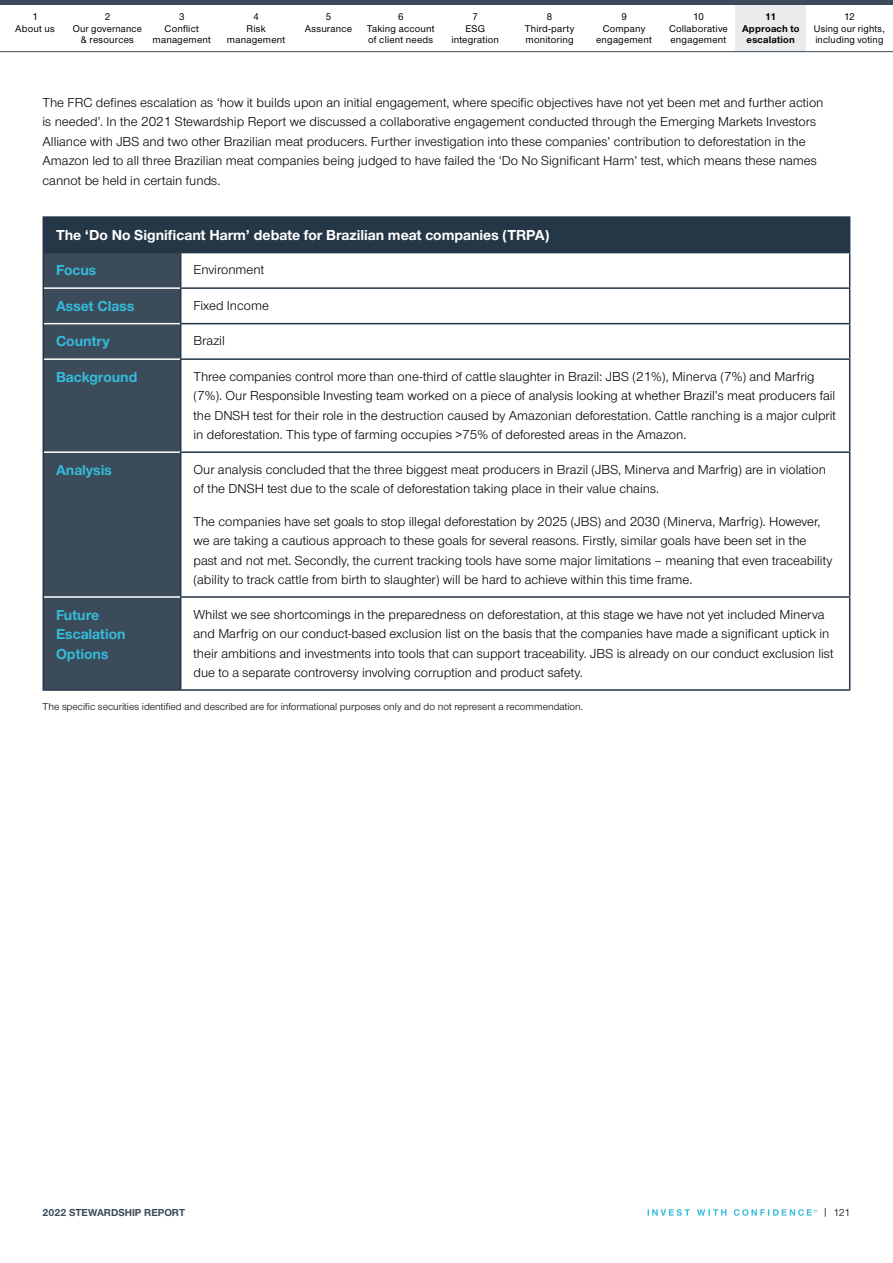
<style>
.page{position:relative;width:893px;height:1263px;background:#fff}
.page>*{position:absolute;margin:0;border:0;box-sizing:border-box;transform-origin:0 0}
.Case_study_sidebar_s{font:700 15px/19.5px "Nimbus Sans Novus";color:#34bbda}
.Case_study_small_hea{font:700 15px "Nimbus Sans Novus";color:#fff}
.Body{font:13.5px/19.5px "Nimbus Sans Novus";color:#000}
.Footnotes{font:10.5px "Nimbus Sans Novus";color:#000}
.t1{font:700 10.5px "Nimbus Sans Novus";color:#3b4b59}
.t2{font:500 10.2px/11.6px "Nimbus Sans Novus";letter-spacing:.02em;color:#000;text-align:center}
.t3{font:700 10.2px/11.6px "Nimbus Sans Novus";letter-spacing:.02em;color:#000;text-align:center}
</style>
<div class="page">
<svg style="left:648px;top:1209px;width:169px;height:7px"></svg>
<div style="left:736px;top:4px;width:70px;height:48px;background:#e9ebed"></div>
<hr style="left:0;top:51px;width:893px;height:1px;background:#3b4b59">
<hr style="left:0;top:0;width:893px;height:4px;background:#3b4b59">
<div style="left:43px;top:217px;width:807px;height:36px;background:#253746"></div>
<div style="left:44px;top:253px;width:136px;height:436px;background:#3b4b59"></div>
<hr style="left:43px;top:216px;width:138px;height:2px;background:#253746">
<hr style="left:181px;top:216px;width:669px;height:2px;background:#253746">
<hr style="left:43px;top:253px;width:1px;height:35px;background:#253746">
<hr style="left:180px;top:253px;width:1px;height:34px;background:#253746">
<hr style="left:849px;top:253px;width:1px;height:34px;background:#253746">
<hr style="left:43px;top:288px;width:1px;height:36px;background:#253746">
<hr style="left:180px;top:287px;width:670px;height:2px;background:#253746">
<hr style="left:180px;top:289px;width:1px;height:34px;background:#253746">
<hr style="left:849px;top:289px;width:1px;height:34px;background:#253746">
<hr style="left:43px;top:324px;width:1px;height:35px;background:#253746">
<hr style="left:180px;top:323px;width:670px;height:1px;background:#253746">
<hr style="left:180px;top:324px;width:1px;height:34px;background:#253746">
<hr style="left:849px;top:324px;width:1px;height:34px;background:#253746">
<hr style="left:43px;top:359px;width:1px;height:93px;background:#253746">
<hr style="left:180px;top:358px;width:670px;height:2px;background:#253746">
<hr style="left:180px;top:360px;width:1px;height:91px;background:#253746">
<hr style="left:849px;top:360px;width:1px;height:91px;background:#253746">
<hr style="left:43px;top:452px;width:1px;height:145px;background:#253746">
<hr style="left:180px;top:451px;width:670px;height:2px;background:#253746">
<hr style="left:180px;top:453px;width:1px;height:143px;background:#253746">
<hr style="left:849px;top:453px;width:1px;height:143px;background:#253746">
<hr style="left:43px;top:597px;width:1px;height:92px;background:#253746">
<hr style="left:180px;top:596px;width:670px;height:2px;background:#253746">
<hr style="left:180px;top:598px;width:1px;height:91px;background:#253746">
<hr style="left:849px;top:598px;width:1px;height:91px;background:#253746">
<hr style="left:43px;top:689px;width:138px;height:2px;background:#253746">
<hr style="left:181px;top:689px;width:669px;height:2px;background:#253746">
<hr style="left:44px;top:287px;width:136px;height:2px;background:#fff">
<hr style="left:44px;top:323px;width:136px;height:1px;background:#fff">
<hr style="left:44px;top:358px;width:136px;height:2px;background:#fff">
<hr style="left:44px;top:451px;width:136px;height:2px;background:#fff">
<hr style="left:44px;top:596px;width:136px;height:2px;background:#fff">
<p class="t2" style="left:15px;top:10px;width:41px">1<br>About us</p>
<p class="t2" style="left:73px;top:10px;width:71px">2<br>Our governance &amp; resources</p>
<p class="t2" style="left:153px;top:10px;width:60px">3<br>Conflict management</p>
<p class="t2" style="left:227px;top:10px;width:60px">4<br>Risk management</p>
<p class="t2" style="left:305px;top:10px;width:49px">5<br>Assurance</p>
<p class="t2" style="left:367px;top:10px;width:69px">6<br>Taking account of client needs</p>
<p class="t2" style="left:451px;top:10px;width:49px">7<br>ESG integration</p>
<p class="t2" style="left:525px;top:10px;width:51px">8<br>Third-party monitoring</p>
<p class="t2" style="left:596px;top:10px;width:57px">9<br>Company engagement</p>
<p class="t2" style="left:669px;top:10px;width:60px">10<br>Collaborative engagement</p>
<p class="t3" style="left:742px;top:10px;width:59px">11<br>Approach to escalation</p>
<p class="t2" style="left:814px;top:10px;width:72px">12<br>Using our rights, including voting</p>
<p class="Body" style="left:43px;top:92px;width:782px">The FRC defines escalation as ‘how it builds upon an initial engagement, where specific objectives have not yet been met and further action is needed’. In the 2021 Stewardship Report we discussed a collaborative engagement conducted through the Emerging Markets Investors Alliance with JBS and two other Brazilian meat producers. Further investigation into these companies’ contribution to deforestation in the Amazon led to all three Brazilian meat companies being judged to have failed the ‘Do No Significant Harm’ test, which means these names cannot be held in certain funds.</p>
<p class="Case_study_small_hea" style="left:56px;top:225px;width:495px">The ‘Do No Significant Harm’ debate for Brazilian meat companies (TRPA)</p>
<p class="Case_study_sidebar_s" style="left:56px;top:260px;width:42px">Focus</p>
<p class="Body" style="left:193px;top:260px;width:72px">Environment</p>
<p class="Case_study_sidebar_s" style="left:56px;top:295px;width:80px">Asset Class</p>
<p class="Body" style="left:193px;top:295px;width:77px">Fixed Income</p>
<p class="Case_study_sidebar_s" style="left:56px;top:331px;width:55px">Country</p>
<p class="Body" style="left:193px;top:331px;width:33px">Brazil</p>
<p class="Case_study_sidebar_s" style="left:56px;top:366px;width:83px">Background</p>
<p class="Body" style="left:193px;top:366px;width:644px">Three companies control more than one-third of cattle slaughter in Brazil: JBS (21%), Minerva (7%) and Marfrig (7%). Our Responsible Investing team worked on a piece of analysis looking at whether Brazil’s meat producers fail the DNSH test for their role in the destruction caused by Amazonian deforestation. Cattle ranching is a major culprit in deforestation. This type of farming occupies &gt;75% of deforested areas in the Amazon.</p>
<p class="Case_study_sidebar_s" style="left:56px;top:459px;width:57px">Analysis</p>
<p class="Body" style="left:193px;top:459px;width:634px">Our analysis concluded that the three biggest meat producers in Brazil (JBS, Minerva and Marfrig) are in violation of the DNSH test due to the scale of deforestation taking place in their value chains.</p>
<p class="Body" style="left:193px;top:511px;width:640px">The companies have set goals to stop illegal deforestation by 2025 (JBS) and 2030 (Minerva, Marfrig). However, we are taking a cautious approach to these goals for several reasons. Firstly, similar goals have been set in the past and not met. Secondly, the current tracking tools have some major limitations – meaning that even traceability (ability to track cattle from birth to slaughter) will be hard to achieve within this time frame.</p>
<p class="Case_study_sidebar_s" style="left:56px;top:604px;width:71px">Future<br>Escalation<br>Options</p>
<p class="Body" style="left:193px;top:604px;width:642px">Whilst we see shortcomings in the preparedness on deforestation, at this stage we have not yet included Minerva and Marfrig on our conduct-based exclusion list on the basis that the companies have made a significant uptick in their ambitions and investments into tools that can support traceability. JBS is already on our conduct exclusion list due to a separate controversy involving corruption and product safety.</p>
<p class="Footnotes" style="left:43px;top:699px;width:542px">The specific securities identified and described are for informational purposes only and do not represent a recommendation.</p>
<p class="t1" style="left:43px;top:1205px;width:144px">2022 STEWARDSHIP REPORT</p>
<p class="Footnotes" style="left:823px;top:1206px;width:29px">| 121</p>
</div>
